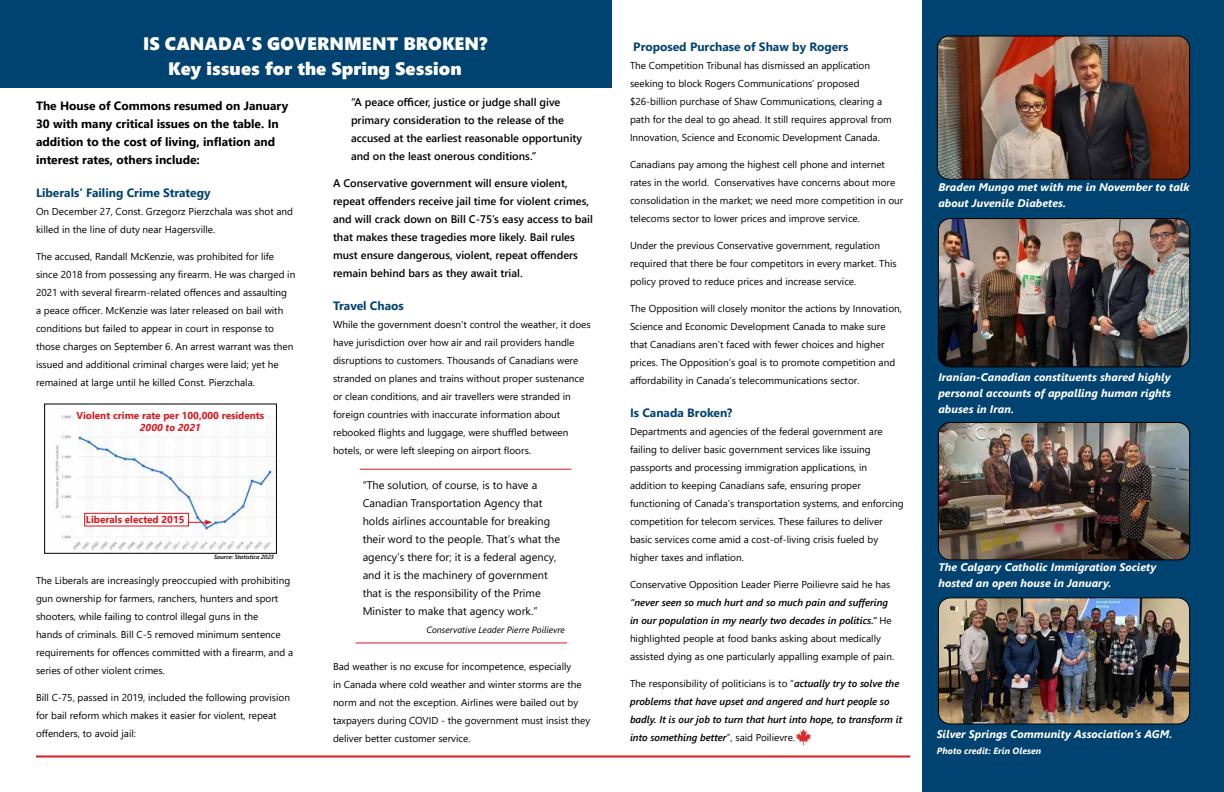
<style>
.page{position:relative;width:1224px;height:792px;background:#fff}
.page>*{position:absolute;margin:0;border:0;box-sizing:border-box;transform-origin:0 0}
.t1{font:18px/25px "Segoe UI Black";letter-spacing:.005em;color:#fff;text-align:center}
.t2{font:700 12px/18px "Segoe UI";color:#000}
.t3{font:700 12px "Segoe UI";color:#004270}
.t4{font:600 11px/18px "Segoe UI";color:#000}
.t5{font:11px/18px "Segoe UI";color:#000}
.t6{font:italic 700 11px/16px "Segoe UI";letter-spacing:.005em;color:#fff}
.t7{font:10px/18px "Segoe UI";color:#000}
.t8{font:italic 600 10px/18px "Segoe UI";color:#000}
.t9{font:700 10px "Segoe UI";color:#d71920}
.t10{font:italic 700 10px "Segoe UI";color:#d71920}
.t11{font:italic 9px "Segoe UI";color:#000}
.t12{font:italic 700 9px "Segoe UI";letter-spacing:.005em;color:#fff}
.t13{font:italic 600 6px "Segoe UI";color:#000}
.s1{font-weight:600;font-style:italic}
.s2{font-weight:400;font-style:normal}
</style>
<div class="page">
<div style="left:922px;top:0;width:302px;height:792px;background:#004270"></div>
<hr style="left:36px;top:755px;width:874px;height:2px;background:#d71920">
<div style="left:0;top:0;width:612px;height:87px;background:#004270"></div>
<img style="left:937px;top:36px;width:253px;height:142px">
<div style="left:937px;top:36px;width:253px;height:144px;border:1px solid #000;border-radius:12px"></div>
<img style="left:938px;top:599px;width:252px;height:125px">
<div style="left:938px;top:597px;width:252px;height:127px;border:1px solid #000;border-radius:12px"></div>
<img style="left:938px;top:422px;width:252px;height:138px">
<div style="left:938px;top:422px;width:252px;height:138px;border:1px solid #000;border-radius:12px"></div>
<img style="left:938px;top:220px;width:252px;height:147px">
<div style="left:938px;top:218px;width:252px;height:149px;border:1px solid #000;border-radius:12px"></div>
<hr style="left:360px;top:469px;width:211px;height:1px;background:#d71920">
<hr style="left:355px;top:642px;width:212px;height:1px;background:#d71920">
<img style="left:797px;top:729px;width:14px;height:16px">
<img style="left:55px;top:415px;width:220px;height:136px">
<div style="left:44px;top:404px;width:233px;height:150px;border:1px solid #000"></div>
<div style="left:84px;top:513px;width:105px;height:14px;border:1px solid #d71920"></div>
<svg style="left:188px;top:520px;width:24px;height:5px"></svg>
<h1 class="t1" style="left:143px;top:30px;width:345px">IS CANADA’S GOVERNMENT BROKEN?<br>Key issues for the Spring Session</h1>
<p class="t3" style="left:633px;top:35px;width:217px">Proposed Purchase of Shaw by Rogers</p>
<p class="t7" style="left:630px;top:55px;width:263px">The Competition Tribunal has dismissed an application seeking to block Rogers Communications’ proposed $26-billion purchase of Shaw Communications, clearing a path for the deal to go ahead. It still requires approval from Innovation, Science and Economic Development Canada.</p>
<p class="t7" style="left:630px;top:154px;width:275px">Canadians pay among the highest cell phone and internet rates in the world. Conservatives have concerns about more consolidation in the market; we need more competition in our telecoms sector to lower prices and improve service.</p>
<p class="t7" style="left:630px;top:235px;width:268px">Under the previous Conservative government, regulation required that there be four competitors in every market. This policy proved to reduce prices and increase service.</p>
<p class="t7" style="left:630px;top:298px;width:274px">The Opposition will closely monitor the actions by Innovation, Science and Economic Development Canada to make sure that Canadians aren’t faced with fewer choices and higher prices. The Opposition’s goal is to promote competition and affordability in Canada’s telecommunications sector.</p>
<p class="t3" style="left:630px;top:401px;width:104px">Is Canada Broken?</p>
<p class="t7" style="left:630px;top:421px;width:275px">Departments and agencies of the federal government are failing to deliver basic government services like issuing passports and processing immigration applications, in addition to keeping Canadians safe, ensuring proper functioning of Canada’s transportation systems, and enforcing competition for telecom services. These failures to deliver basic services come amid a cost-of-living crisis fueled by higher taxes and inflation.</p>
<p class="t7" style="left:630px;top:574px;width:262px">Conservative Opposition Leader Pierre Poilievre said he has</p>
<p class="t7" style="left:630px;top:592px;width:266px"><span class="s1">“never seen so much hurt and so much pain and suffering in our population in my nearly two decades in politics.”</span> He highlighted people at food banks asking about medically assisted dying as one particularly appalling example of pain.</p>
<p class="t8" style="left:630px;top:673px;width:274px"><span class="s2">The responsibility of politicians is to “</span>actually try to solve the problems that have upset and angered and hurt people so badly. It is our job to turn that hurt into hope, to transform it into something better<span class="s2">”, said Poilievre.</span></p>
<p class="t4" style="left:351px;top:93px;width:233px">“A peace officer, justice or judge shall give primary consideration to the release of the accused at the earliest reasonable opportunity and on the least onerous conditions.”</p>
<p class="t4" style="left:333px;top:174px;width:261px">A Conservative government will ensure violent, repeat offenders receive jail time for violent crimes, and will crack down on Bill C-75’s easy access to bail that makes these tragedies more likely. Bail rules must ensure dangerous, violent, repeat offenders remain behind bars as they await trial.</p>
<p class="t3" style="left:333px;top:295px;width:72px">Travel Chaos</p>
<p class="t7" style="left:333px;top:315px;width:259px">While the government doesn’t control the weather, it does have jurisdiction over how air and rail providers handle disruptions to customers. Thousands of Canadians were stranded on planes and trains without proper sustenance or clean conditions, and air travellers were stranded in foreign countries with inaccurate information about rebooked flights and luggage, were shuffled between hotels, or were left sleeping on airport floors.</p>
<p class="t2" style="left:36px;top:96px;width:254px">The House of Commons resumed on January 30 with many critical issues on the table. In addition to the cost of living, inflation and interest rates, others include:</p>
<p class="t3" style="left:36px;top:182px;width:176px">Liberals’ Failing Crime Strategy</p>
<p class="t7" style="left:36px;top:202px;width:259px">On December 27, Const. Grzegorz Pierzchala was shot and killed in the line of duty near Hagersville.</p>
<p class="t7" style="left:36px;top:247px;width:261px">The accused, Randall McKenzie, was prohibited for life since 2018 from possessing any firearm. He was charged in 2021 with several firearm-related offences and assaulting<br>a peace officer. McKenzie was later released on bail with conditions but failed to appear in court in response to those charges on September 6. An arrest warrant was then issued and additional criminal charges were laid; yet he remained at large until he killed Const. Pierzchala.</p>
<p class="t9" style="left:76px;top:406px;width:189px">Violent crime rate per 100,000 residents</p>
<p class="t10" style="left:140px;top:418px;width:63px">2000 to 2021</p>
<p class="t5" style="left:363px;top:475px;width:199px">“The solution, of course, is to have a Canadian Transportation Agency that holds airlines accountable for breaking their word to the people. That’s what the agency’s there for; it is a federal agency, and it is the machinery of government that is the responsibility of the Prime Minister to make that agency work.”</p>
<p class="t11" style="left:426px;top:621px;width:140px">Conservative Leader Pierre Poilievre</p>
<p class="t9" style="left:86px;top:510px;width:100px">Liberals elected 2015</p>
<p class="t13" style="left:214px;top:551px;width:61px">Source: Statistica 2023</p>
<p class="t7" style="left:36px;top:571px;width:259px">The Liberals are increasingly preoccupied with prohibiting gun ownership for farmers, ranchers, hunters and sport shooters, while failing to control illegal guns in the<br>hands of criminals. Bill C-5 removed minimum sentence requirements for offences committed with a firearm, and a series of other violent crimes.</p>
<p class="t7" style="left:36px;top:688px;width:256px">Bill C-75, passed in 2019, included the following provision for bail reform which makes it easier for violent, repeat offenders, to avoid jail:</p>
<p class="t7" style="left:333px;top:657px;width:259px">Bad weather is no excuse for incompetence, especially<br>in Canada where cold weather and winter storms are the norm and not the exception. Airlines were bailed out by taxpayers during COVID - the government must insist they deliver better customer service.</p>
<p class="t6" style="left:938px;top:177px;width:253px">Braden Mungo met with me in November to talk about Juvenile Diabetes.</p>
<p class="t6" style="left:938px;top:367px;width:234px;text-align:justify">Iranian-Canadian constituents shared highly personal accounts of appalling human rights abuses in Iran.</p>
<p class="t6" style="left:938px;top:557px;width:219px">The Calgary Catholic Immigration Society hosted an open house in January.</p>
<p class="t6" style="left:937px;top:724px;width:237px">Silver Springs Community Association’s AGM.</p>
<p class="t12" style="left:937px;top:742px;width:106px">Photo credit: Erin Olesen</p>
</div>
